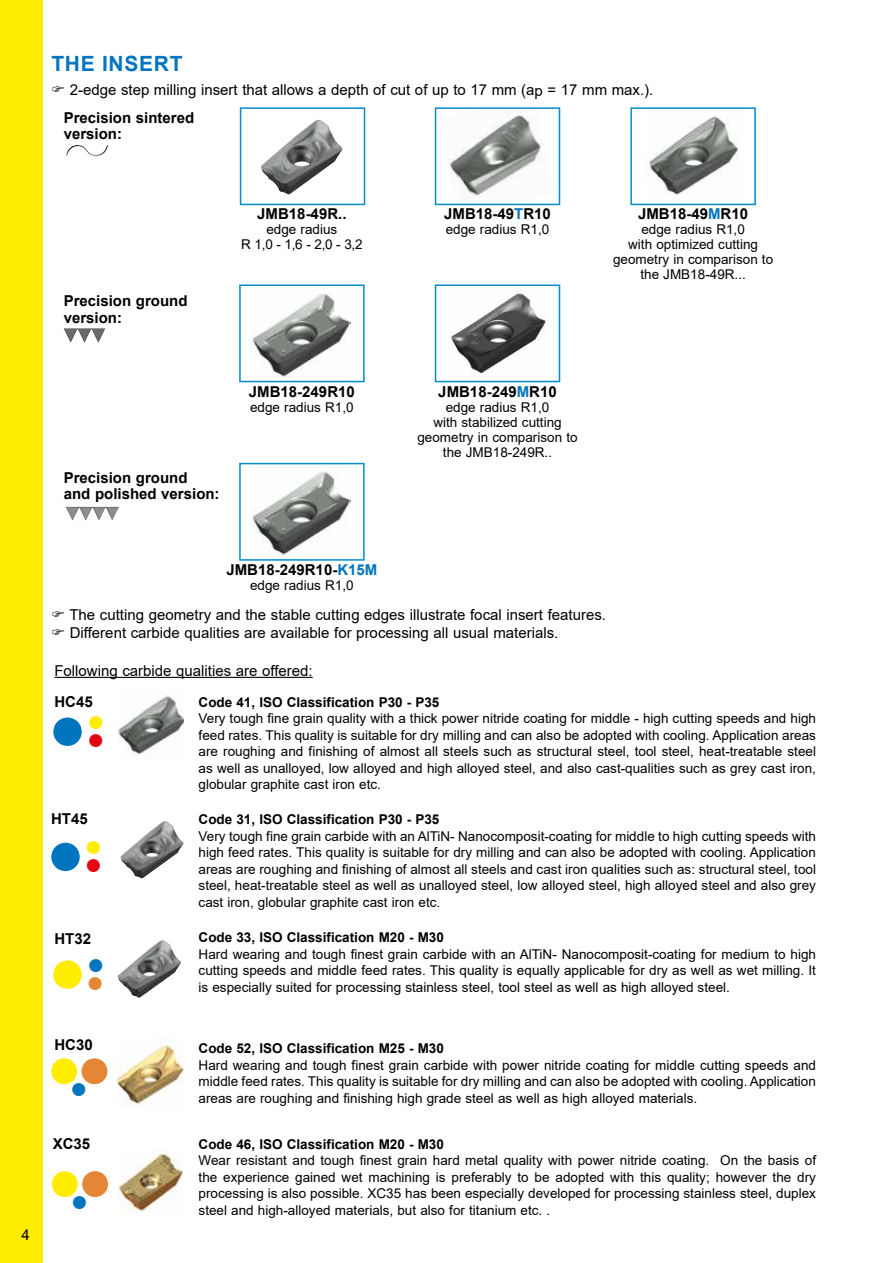
<style>
.page{position:relative;width:893px;height:1263px;background:#fff}
.page>*{position:absolute;margin:0;border:0;box-sizing:border-box;transform-origin:0 0}
.t1{font:66px "Arial";color:#0075bf}
.t2{font:66px "Arial";color:#ffed00}
.t3{font:60px "Arial";color:#ffed00}
.t4{font:30px "Arial";color:#e30613}
.t5{font:30px "Arial";color:#e48635}
.t6{font:700 21px "Arial";letter-spacing:.035em;color:#0075bf}
.t7{font:15px/18px "Arial";color:#000}
.t8{font:700 15px/16.5px "Arial";color:#000}
.t9{font:13.5px/16.5px "Arial";color:#000;text-align:justify}
.t10{font:700 13.5px "Arial";color:#000}
.s1{color:#0075bf}
.s2{color:#e48635}
</style>
<div class="page">
<div style="left:0;top:0;width:43px;height:1263px;background:#ffed00"></div>
<div style="left:240px;top:107px;width:125px;height:98px;border:2px solid #018ccd"></div>
<img style="left:645px;top:116px;width:93px;height:79px">
<div style="left:630px;top:107px;width:126px;height:98px;border:2px solid #018ccd"></div>
<img style="left:252px;top:293px;width:98px;height:85px">
<div style="left:239px;top:284px;width:126px;height:98px;border:2px solid #018ccd"></div>
<img style="left:147px;top:821px;width:18px;height:13px">
<img style="left:118px;top:696px;width:65px;height:59px">
<img style="left:145px;top:940px;width:17px;height:13px">
<img style="left:117px;top:1045px;width:66px;height:60px">
<img style="left:119px;top:1153px;width:64px;height:59px">
<img style="left:295px;top:120px;width:23px;height:17px">
<img style="left:447px;top:112px;width:95px;height:87px">
<div style="left:435px;top:107px;width:125px;height:98px;border:2px solid #018ccd"></div>
<img style="left:92px;top:145px;width:15px;height:10px">
<img style="left:64px;top:328px;width:26px;height:14px">
<img style="left:449px;top:293px;width:97px;height:80px">
<div style="left:435px;top:284px;width:125px;height:98px;border:2px solid #018ccd"></div>
<img style="left:66px;top:507px;width:38px;height:13px">
<img style="left:252px;top:471px;width:98px;height:85px">
<div style="left:239px;top:463px;width:126px;height:98px;border:2px solid #018ccd"></div>
<hr style="left:54px;top:677px;width:259px;height:1px;background:#000">
<h3 class="t6" style="left:51px;top:49px;width:133px">THE INSERT</h3>
<p class="t7" style="left:70px;top:80px;width:585px">2-edge step milling insert that allows a depth of cut of up to 17 mm (ap = 17 mm max.).</p>
<p class="t8" style="left:64px;top:109px;width:132px">Precision sintered version:</p>
<p class="t8" style="left:64px;top:293px;width:125px">Precision ground version:</p>
<p class="t8" style="left:257px;top:206px;width:91px">JMB18-49R..</p>
<p class="t9" style="left:241px;top:222px;width:123px;line-height:15px;text-align:center">edge radius<br>R 1,0 - 1,6 - 2,0 - 3,2</p>
<p class="t8" style="left:444px;top:206px;width:108px">JMB18-49<span class="s1">T</span>R10</p>
<p class="t9" style="left:446px;top:221px;width:105px">edge radius R1,0</p>
<p class="t8" style="left:638px;top:206px;width:112px">JMB18-49<span class="s1">M</span>R10</p>
<p class="t9" style="left:613px;top:222px;width:162px;line-height:15px;text-align:center">edge radius R1,0<br>with optimized cutting geometry in comparison to the JMB18-49R...</p>
<p class="t8" style="left:64px;top:469px;width:157px">Precision ground<br>and polished version:</p>
<p class="t8" style="left:249px;top:383px;width:107px">JMB18-249R10</p>
<p class="t9" style="left:250px;top:399px;width:105px">edge radius R1,0</p>
<p class="t8" style="left:438px;top:383px;width:120px">JMB18-249<span class="s1">M</span>R10</p>
<p class="t9" style="left:417px;top:399px;width:162px;line-height:15px;text-align:center">edge radius R1,0<br>with stabilized cutting geometry in comparison to the JMB18-249R..</p>
<p class="t7" style="left:22px;top:1226px;width:10px">4</p>
<p class="t8" style="left:226px;top:562px;width:152px">JMB18-249R10-<span class="s1">K15M</span></p>
<p class="t9" style="left:250px;top:577px;width:105px">edge radius R1,0</p>
<p class="t7" style="left:69px;top:605px;width:538px">The cutting geometry and the stable cutting edges illustrate focal insert features.<br>Different carbide qualities are available for processing all usual materials.</p>
<p class="t7" style="left:54px;top:661px;width:260px">Following carbide qualities are offered:</p>
<p class="t10" style="left:199px;top:692px;width:242px">Code 41, ISO Classification P30 - P35</p>
<p class="t9" style="left:199px;top:710px;width:619px">Very tough fine grain quality with a thick power nitride coating for middle - high cutting speeds and high feed rates. This quality is suitable for dry milling and can also be adopted with cooling. Application areas are roughing and finishing of almost all steels such as structural steel, tool steel, heat-treatable steel as well as unalloyed, low alloyed and high alloyed steel, and also cast-qualities such as grey cast iron, globular graphite cast iron etc.</p>
<p class="t10" style="left:199px;top:810px;width:242px">Code 31, ISO Classification P30 - P35</p>
<p class="t9" style="left:199px;top:827px;width:619px">Very tough fine grain carbide with an AlTiN- Nanocomposit-coating for middle to high cutting speeds with high feed rates. This quality is suitable for dry milling and can also be adopted with cooling. Application areas are roughing and finishing of almost all steels and cast iron qualities such as: structural steel, tool steel, heat-treatable steel as well as unalloyed steel, low alloyed steel, high alloyed steel and also grey cast iron, globular graphite cast iron etc.</p>
<p class="t10" style="left:199px;top:928px;width:247px">Code 33, ISO Classification M20 - M30</p>
<p class="t9" style="left:199px;top:946px;width:619px">Hard wearing and tough finest grain carbide with an AlTiN- Nanocomposit-coating for medium to high cutting speeds and middle feed rates. This quality is equally applicable for dry as well as wet milling. It is especially suited for processing stainless steel, tool steel as well as high alloyed steel.</p>
<p class="t8" style="left:54px;top:693px;width:40px">HC45</p>
<h1 class="t1" style="left:48px;top:682px;width:59px">●<sup>●</sup></h1>
<h3 class="t4" style="left:87px;top:717px;width:20px">●</h3>
<p class="t8" style="left:51px;top:811px;width:38px">HT45</p>
<h1 class="t1" style="left:46px;top:807px;width:59px">●<sup>●</sup></h1>
<h3 class="t4" style="left:85px;top:843px;width:20px">●</h3>
<p class="t8" style="left:54px;top:930px;width:38px">HT32</p>
<h1 class="t2" style="left:48px;top:924px;width:59px">●<sup>●</sup></h1>
<h3 class="t5" style="left:86px;top:961px;width:20px">●</h3>
<p class="t8" style="left:54px;top:1036px;width:40px">HC30</p>
<h2 class="t3" style="left:46px;top:1026px;width:68px">●<sub>●</sub><span class="s2">●</span></h2>
<p class="t8" style="left:53px;top:1135px;width:39px">XC35</p>
<h2 class="t3" style="left:47px;top:1138px;width:68px">●<sub>●</sub><span class="s2">●</span></h2>
<p class="t10" style="left:199px;top:1039px;width:247px">Code 52, ISO Classification M25 - M30</p>
<p class="t9" style="left:199px;top:1057px;width:619px">Hard wearing and tough finest grain carbide with power nitride coating for middle cutting speeds and middle feed rates. This quality is suitable for dry milling and can also be adopted with cooling. Application areas are roughing and finishing high grade steel as well as high alloyed materials.</p>
<p class="t10" style="left:199px;top:1134px;width:247px">Code 46, ISO Classification M20 - M30</p>
<p class="t9" style="left:199px;top:1152px;width:619px">Wear resistant and tough finest grain hard metal quality with power nitride coating. On the basis of the experience gained wet machining is preferably to be adopted with this quality; however the dry processing is also possible. XC35 has been especially developed for processing stainless steel, duplex steel and high-alloyed materials, but also for titanium etc. .</p>
</div>
